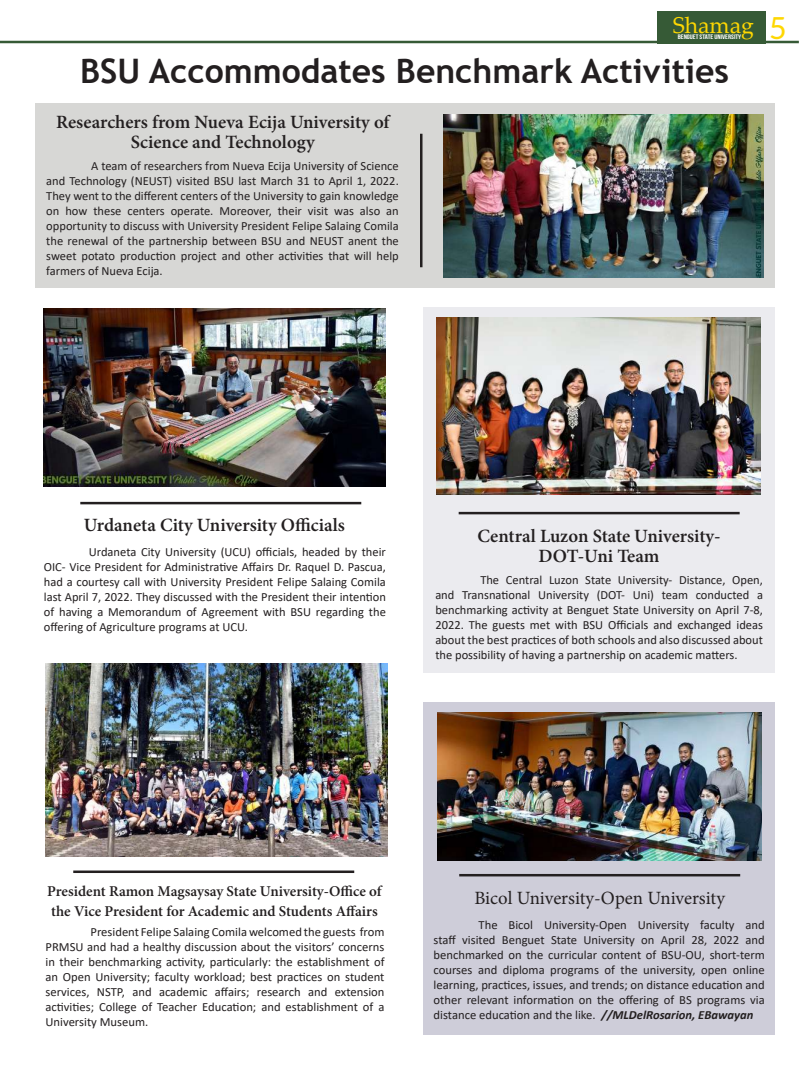
<style>
.page{position:relative;width:810px;height:1080px;background:#fff}
.page>*{position:absolute;margin:0;border:0;box-sizing:border-box;transform-origin:0 0}
.t1{font:700 33.75px "Trebuchet MS";color:#231f20}
.t2{font:30.5px "Aleo";color:#fed702}
.t3{font:22.88px "Palatino Linotype";color:#fed702}
.t4{font:600 18.75px/20px "Minion Pro";color:#231f20;text-align:center}
.t5{font:18.75px "Minion Pro";color:#231f20}
.t6{font:600 15px/20px "Minion Pro";letter-spacing:-.005em;color:#231f20}
.t7{font:12.5px/15px "Calibri";color:#231f20;text-align:justify}
.t8{font:6.5px "Bebas Neue";color:#fff;scale:1.18 1}
.s1{font-weight:700;font-style:italic}
</style>
<div class="page">
<hr style="left:0;top:41px;width:799px;height:2px;background:#365a36">
<div style="left:658px;top:11px;width:108px;height:32px;background:#365a36"></div>
<div style="left:35px;top:104px;width:740px;height:184px;background:#d7d7d5"></div>
<div style="left:423px;top:307px;width:352px;height:366px;background:#ebebef"></div>
<hr style="left:420px;top:134px;width:3px;height:133px;background:#231f20">
<img style="left:44px;top:309px;width:342px;height:177px">
<hr style="left:80px;top:502px;width:281px;height:2px;background:#231f20">
<hr style="left:459px;top:512px;width:281px;height:2px;background:#231f20">
<img style="left:437px;top:317px;width:324px;height:178px">
<img style="left:444px;top:114px;width:320px;height:164px">
<img style="left:45px;top:664px;width:342px;height:193px">
<hr style="left:73px;top:871px;width:281px;height:2px;background:#231f20">
<div style="left:424px;top:702px;width:351px;height:332px;background:#cecdd9"></div>
<img style="left:437px;top:713px;width:324px;height:148px">
<hr style="left:459px;top:874px;width:281px;height:2px;background:#231f20">
<h3 class="t3" style="left:673px;top:9px;width:83px">Shamag</h3>
<p class="t8" style="left:678px;top:33px;width:55px">BENGUET STATE UNIVERSITY</p>
<h1 class="t1" style="left:80px;top:50px;width:650px">BSU Accommodates Benchmark Activities</h1>
<h3 class="t4" style="left:56px;top:112px;width:335px">Researchers from Nueva Ecija University of<br>Science and Technology</h3>
<p class="t7" style="left:46px;top:158px;width:354px;text-indent:45px">A team of researchers from Nueva Ecija University of Science and Technology (NEUST) visited BSU last March 31 to April 1, 2022.<br>They went to the different centers of the University to gain knowledge on how these centers operate. Moreover, their visit was also an opportunity to discuss with University President Felipe Salaing Comila the renewal of the partnership between BSU and NEUST anent the sweet potato production project and other activities that will help farmers of Nueva Ecija.</p>
<h2 class="t2" style="left:770px;top:11px;width:17px">5</h2>
<h3 class="t4" style="left:84px;top:515px;width:263px">Urdaneta City University Officials</h3>
<p class="t7" style="left:44px;top:544px;width:344px;text-indent:45px">Urdaneta City University (UCU) officials, headed by their OIC- Vice President for Administrative Affairs Dr. Raquel D. Pascua, had a courtesy call with University President Felipe Salaing Comila last April 7, 2022. They discussed with the President their intention of having a Memorandum of Agreement with BSU regarding the offering of Agriculture programs at UCU.</p>
<h3 class="t4" style="left:477px;top:526px;width:245px">Central Luzon State University-<br>DOT-Uni Team</h3>
<p class="t7" style="left:435px;top:572px;width:329px;text-indent:45px">The Central Luzon State University- Distance, Open, and Transnational University (DOT- Uni) team conducted a benchmarking activity at Benguet State University on April 7-8, 2022. The guests met with BSU Officials and exchanged ideas about the best practices of both schools and also discussed about the possibility of having a partnership on academic matters.</p>
<p class="t6" style="left:47px;top:881px;width:336px">President Ramon Magsaysay State University-Office of the Vice President for Academic and Students Affairs</p>
<p class="t7" style="left:46px;top:924px;width:341px;text-indent:45px">President Felipe Salaing Comila welcomed the guests from PRMSU and had a healthy discussion about the visitors’ concerns in their benchmarking activity, particularly: the establishment of an Open University; faculty workload; best practices on student services, NSTP, and academic affairs; research and extension activities; College of Teacher Education; and establishment of a University Museum.</p>
<h3 class="t5" style="left:474px;top:885px;width:252px">Bicol University-Open University</h3>
<p class="t7" style="left:434px;top:917px;width:333px;text-indent:45px">The Bicol University-Open University faculty and staff visited Benguet State University on April 28, 2022 and benchmarked on the curricular content of BSU-OU, short-term courses and diploma programs of the university, open online learning, practices, issues, and trends; on distance education and other relevant information on the offering of BS programs via distance education and the like. <span class="s1">//MLDelRosarion, EBawayan</span></p>
</div>
